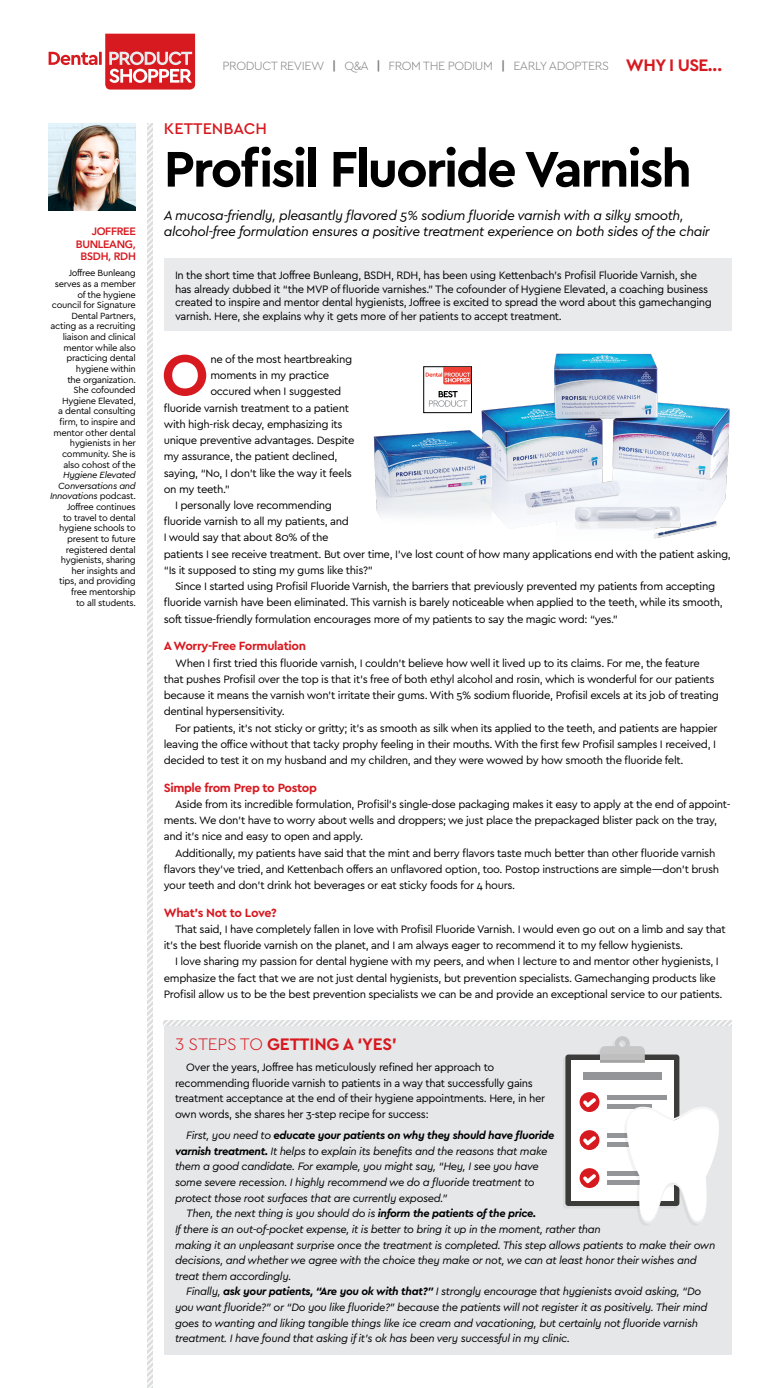
<style>
.page{position:relative;width:765px;height:1388px;background:#fff}
.page>*{position:absolute;margin:0;border:0;box-sizing:border-box;transform-origin:0 0}
.t1{font:700 60.5px "Cera";color:#d71920}
.t2{font:700 52.5px "Cera";letter-spacing:-.04em;color:#000}
.t3{font:700 17.5px "Cera";letter-spacing:-.01em;color:#d71920}
.t4{font:500 16.25px "Cera";color:#d71920}
.t5{font:italic 13.75px "Cera";letter-spacing:-.03em;color:#000}
.t6{font:700 12.5px "Cera";letter-spacing:-.03em;color:#d71920}
.t7{font:300 12.5px "Cera";letter-spacing:-.03em;color:#808080}
.t8{font:300 12.12px "Cera";color:#939598}
.t9{font:11.25px/16.2px "Cera";letter-spacing:-.03em;color:#000}
.t10{font:italic 11.25px "Cera";letter-spacing:-.03em;color:#000}
.t11{font:italic 700 11.25px "Cera";letter-spacing:-.03em;color:#000}
.t12{font:800 10.62px/12.5px "Avenir LT Std";letter-spacing:-.03em;color:#d71920;text-align:center}
.t13{font:9.38px/10.6px "Cera";letter-spacing:-.03em;color:#000;text-align:right}
.s1{font-weight:700}
.s2{font-weight:700;font-size:17.5px;color:#d71920}
.s3{font-style:italic}
.s4{font-weight:300}
.s5{font-weight:400}
</style>
<div class="page">
<svg style="left:49px;top:34px;width:146px;height:56px"></svg>
<svg style="left:147px;top:123px;width:6px;height:1265px"></svg>
<img style="left:49px;top:123px;width:87px;height:88px">
<div style="left:164px;top:258px;width:567px;height:73px;background:#e9eaeb"></div>
<img style="left:373px;top:353px;width:357px;height:186px">
<div style="left:164px;top:1026px;width:567px;height:328px;background:#e6e7e8"></div>
<svg style="left:563px;top:1036px;width:156px;height:189px"></svg>
<svg style="left:164px;top:1020px;width:567px;height:6px"></svg>
<p class="t7" style="left:223px;top:57px;width:501px">PRODUCT REVIEW <span class="s1">|</span> Q&amp;A <span class="s1">|</span> FROM THE PODIUM <span class="s1">|</span> EARLY ADOPTERS <span class="s2">WHY I USE...</span></p>
<p class="t8" style="left:222px;top:57px;width:418px">YOUR PEER-TO-PEER SOURCE FOR PRODUCT REVIEWS AND INFORMATION</p>
<h3 class="t4" style="left:164px;top:118px;width:105px">KETTENBACH</h3>
<h2 class="t2" style="left:164px;top:134px;width:530px">Profisil Fluoride Varnish</h2>
<p class="t5" style="left:164px;top:206px;width:521px">A mucosa-friendly, pleasantly flavored 5% sodium fluoride varnish with a silky smooth,</p>
<p class="t12" style="left:92px;top:225px;width:46px">JOFFREE</p>
<p class="t5" style="left:164px;top:222px;width:548px">alcohol-free formulation ensures a positive treatment experience on both sides of the chair</p>
<p class="t12" style="left:76px;top:238px;width:62px">BUNLEANG,<br>BSDH, RDH</p>
<p class="t13" style="left:51px;top:267px;width:87px">Joffree Bunleang serves as a member of the hygiene council for Signature<br>Dental Partners, acting as a recruiting liaison and clinical mentor while also practicing dental hygiene within<br>the organization.<br>She cofounded<br>Hygiene Elevated,<br>a dental consulting firm, to inspire and mentor other dental hygienists in her community. She is also cohost of the</p>
<p class="t13" style="left:50px;top:469px;width:87px"><span class="s3">Hygiene Elevated<br>Conversations and<br>Innovations</span> podcast.<br>Joffree continues<br>to travel to dental hygiene schools to present to future registered dental hygienists, sharing her insights and<br>tips, and providing free mentorship<br>to all students.</p>
<p class="t9" style="left:175px;top:268px;width:538px;line-height:13.8px">In the short time that Joffree Bunleang, BSDH, RDH, has been using Kettenbach’s Profisil Fluoride Varnish, she has already dubbed it “the MVP of fluoride varnishes.” The cofounder of Hygiene Elevated, a coaching business created to inspire and mentor dental hygienists, Joffree is excited to spread the word about this gamechanging varnish. Here, she explains why it gets more of her patients to accept treatment.</p>
<h1 class="t1" style="left:161px;top:335px;width:49px">O</h1>
<p class="t9" style="left:210px;top:350px;width:143px">ne of the most heartbreaking</p>
<p class="t9" style="left:210px;top:367px;width:120px">moments in my practice</p>
<p class="t9" style="left:210px;top:383px;width:132px">occured when I suggested</p>
<p class="t9" style="left:164px;top:399px;width:187px">fluoride varnish treatment to a patient</p>
<p class="t9" style="left:164px;top:415px;width:180px">with high-risk decay, emphasizing its</p>
<p class="t9" style="left:164px;top:432px;width:192px">unique preventive advantages. Despite</p>
<p class="t9" style="left:164px;top:448px;width:175px">my assurance, the patient declined,</p>
<p class="t9" style="left:164px;top:464px;width:190px">saying, “No, I don’t like the way it feels</p>
<p class="t9" style="left:164px;top:480px;width:68px">on my teeth.”</p>
<p class="t9" style="left:175px;top:497px;width:158px">I personally love recommending</p>
<p class="t9" style="left:164px;top:513px;width:187px">fluoride varnish to all my patients, and</p>
<p class="t9" style="left:164px;top:529px;width:166px">I would say that about 80% of the</p>
<p class="t9" style="left:164px;top:545px;width:569px">patients I see receive treatment. But over time, I’ve lost count of how many applications end with the patient asking,</p>
<p class="t9" style="left:164px;top:562px;width:211px">“Is it supposed to sting my gums like this?”</p>
<p class="t9" style="left:175px;top:578px;width:542px">Since I started using Profisil Fluoride Varnish, the barriers that previously prevented my patients from accepting</p>
<p class="t9" style="left:164px;top:594px;width:561px">fluoride varnish have been eliminated. This varnish is barely noticeable when applied to the teeth, while its smooth,</p>
<p class="t9" style="left:164px;top:610px;width:456px">soft tissue-friendly formulation encourages more of my patients to say the magic word: “yes.”</p>
<p class="t6" style="left:164px;top:638px;width:144px">A Worry-Free Formulation</p>
<p class="t9" style="left:164px;top:654px;width:557px;text-indent:11px">When I first tried this fluoride varnish, I couldn’t believe how well it lived up to its claims. For me, the feature that pushes Profisil over the top is that it’s free of both ethyl alcohol and rosin, which is wonderful for our patients because it means the varnish won’t irritate their gums. With 5% sodium fluoride, Profisil excels at its job of treating dentinal hypersensitivity.</p>
<p class="t9" style="left:164px;top:719px;width:555px;text-indent:11px">For patients, it’s not sticky or gritty; it’s as smooth as silk when its applied to the teeth, and patients are happier leaving the office without that tacky prophy feeling in their mouths. With the first few Profisil samples I received, I decided to test it on my husband and my children, and they were wowed by how smooth the fluoride felt.</p>
<p class="t6" style="left:164px;top:779px;width:155px">Simple from Prep to Postop</p>
<p class="t9" style="left:164px;top:795px;width:568px;text-indent:11px">Aside from its incredible formulation, Profisil’s single-dose packaging makes it easy to apply at the end of appoint&shy;ments. We don’t have to worry about wells and droppers; we just place the prepackaged blister pack on the tray, and it’s nice and easy to open and apply.</p>
<p class="t9" style="left:164px;top:844px;width:557px;text-indent:11px">Additionally, my patients have said that the mint and berry flavors taste much better than other fluoride varnish flavors they’ve tried, and Kettenbach offers an unflavored option, too. Postop instructions are simple—don’t brush your teeth and don’t drink hot beverages or eat sticky foods for 4 hours.</p>
<p class="t6" style="left:164px;top:904px;width:115px">What’s Not to Love?</p>
<p class="t9" style="left:164px;top:920px;width:563px;text-indent:11px">That said, I have completely fallen in love with Profisil Fluoride Varnish. I would even go out on a limb and say that it’s the best fluoride varnish on the planet, and I am always eager to recommend it to my fellow hygienists.</p>
<p class="t9" style="left:164px;top:953px;width:560px;text-indent:11px">I love sharing my passion for dental hygiene with my peers, and when I lecture to and mentor other hygienists, I emphasize the fact that we are not just dental hygienists, but prevention specialists. Gamechanging products like<br>Profisil allow us to be the best prevention specialists we can be and provide an exceptional service to our patients.</p>
<h3 class="t3" style="left:175px;top:1032px;width:223px"><span class="s4">3 STEPS TO</span> GETTING A ‘YES’</h3>
<p class="t9" style="left:175px;top:1059px;width:372px;line-height:15.6px;text-indent:11px">Over the years, Joffree has meticulously refined her approach to recommending fluoride varnish to patients in a way that successfully gains treatment acceptance at the end of their hygiene appointments. Here, in her own words, she shares her 3-step recipe for success:</p>
<p class="t11" style="left:186px;top:1128px;width:370px"><span class="s5">First, you need to</span> educate your patients on why they should have fluoride</p>
<p class="t10" style="left:175px;top:1143px;width:374px"><span class="s1">varnish treatment.</span> It helps to explain its benefits and the reasons that make</p>
<p class="t10" style="left:175px;top:1159px;width:365px">them a good candidate. For example, you might say, “Hey, I see you have</p>
<p class="t10" style="left:175px;top:1175px;width:361px">some severe recession. I highly recommend we do a fluoride treatment to</p>
<p class="t10" style="left:175px;top:1190px;width:274px">protect those root surfaces that are currently exposed.”</p>
<p class="t10" style="left:186px;top:1206px;width:351px">Then, the next thing is you should do is <span class="s1">inform the patients of the price.</span></p>
<p class="t10" style="left:175px;top:1222px;width:427px">If there is an out-of-pocket expense, it is better to bring it up in the moment, rather than</p>
<p class="t10" style="left:175px;top:1237px;width:542px">making it an unpleasant surprise once the treatment is completed. This step allows patients to make their own</p>
<p class="t10" style="left:175px;top:1253px;width:523px">decisions, and whether we agree with the choice they make or not, we can at least honor their wishes and</p>
<p class="t10" style="left:175px;top:1268px;width:118px">treat them accordingly.</p>
<p class="t10" style="left:186px;top:1284px;width:517px">Finally, <span class="s1">ask your patients, “Are you ok with that?”</span> I strongly encourage that hygienists avoid asking, “Do</p>
<p class="t10" style="left:175px;top:1300px;width:534px">you want fluoride?” or “Do you like fluoride?” because the patients will not register it as positively. Their mind</p>
<p class="t10" style="left:175px;top:1315px;width:525px">goes to wanting and liking tangible things like ice cream and vacationing, but certainly not fluoride varnish</p>
<p class="t10" style="left:175px;top:1331px;width:396px">treatment. I have found that asking if it’s ok has been very successful in my clinic.</p>
</div>
